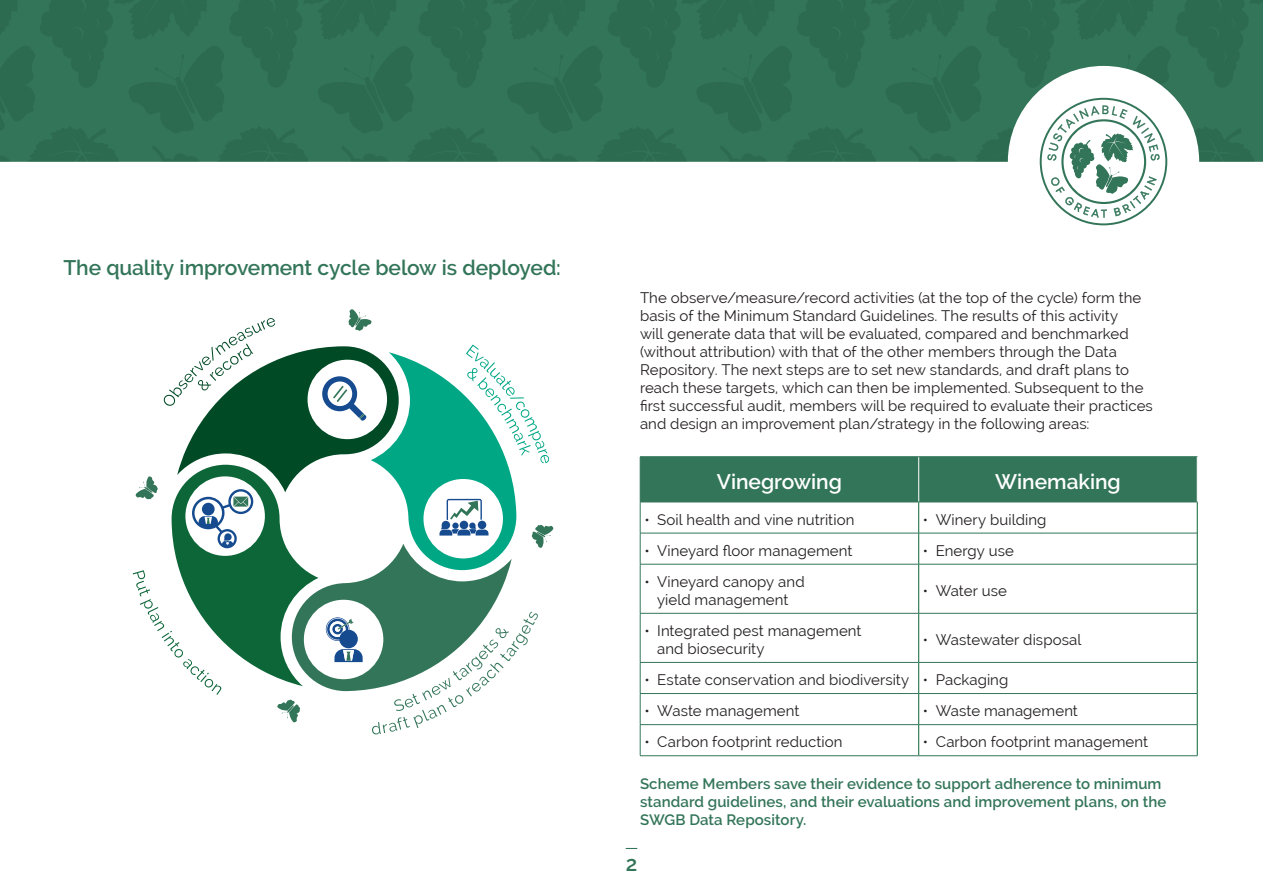
<style>
.page{position:relative;width:1263px;height:893px;background:#fff}
.page>*{position:absolute;margin:0;border:0;box-sizing:border-box;transform-origin:0 0}
.Intro{font:600 21px "Raleway";letter-spacing:-.005em;color:#337559}
.Table_H1{font:600 21px "Raleway";color:#fff}
.Body{font:15px/18px "Raleway";letter-spacing:.005em;color:#231f20}
.Intro-2{font:600 15px/18px "Raleway";letter-spacing:.005em;color:#337559}
</style>
<div class="page">
<svg style="left:0;top:0;width:1263px;height:162px;background:#307055"></svg>
<svg style="left:1008px;top:66px;width:191px;height:159px"></svg>
<svg style="left:133px;top:309px;width:421px;height:425px"></svg>
<div style="left:641px;top:457px;width:556px;height:45px;background:#337559"></div>
<hr style="left:918px;top:457px;width:1px;height:45px;background:#fff">
<hr style="left:918px;top:502px;width:1px;height:31px;background:#0c6638">
<hr style="left:918px;top:533px;width:1px;height:31px;background:#0c6638">
<hr style="left:918px;top:564px;width:1px;height:49px;background:#0c6638">
<hr style="left:918px;top:613px;width:1px;height:49px;background:#0c6638">
<hr style="left:918px;top:663px;width:1px;height:30px;background:#0c6638">
<hr style="left:918px;top:694px;width:1px;height:30px;background:#0c6638">
<hr style="left:918px;top:725px;width:1px;height:30px;background:#0c6638">
<hr style="left:640px;top:533px;width:279px;height:1px;background:#337559">
<hr style="left:919px;top:533px;width:278px;height:1px;background:#337559">
<hr style="left:640px;top:564px;width:279px;height:1px;background:#337559">
<hr style="left:919px;top:564px;width:278px;height:1px;background:#337559">
<hr style="left:640px;top:613px;width:279px;height:1px;background:#337559">
<hr style="left:919px;top:613px;width:278px;height:1px;background:#337559">
<hr style="left:640px;top:662px;width:279px;height:1px;background:#337559">
<hr style="left:919px;top:662px;width:278px;height:1px;background:#337559">
<hr style="left:640px;top:693px;width:279px;height:1px;background:#337559">
<hr style="left:919px;top:693px;width:278px;height:1px;background:#337559">
<hr style="left:640px;top:724px;width:279px;height:1px;background:#337559">
<hr style="left:919px;top:724px;width:278px;height:1px;background:#337559">
<hr style="left:640px;top:456px;width:279px;height:1px;background:#337559">
<hr style="left:640px;top:457px;width:1px;height:45px;background:#337559">
<hr style="left:919px;top:456px;width:278px;height:1px;background:#337559">
<hr style="left:640px;top:502px;width:279px;height:1px;background:#337559">
<hr style="left:640px;top:502px;width:1px;height:31px;background:#337559">
<hr style="left:919px;top:502px;width:278px;height:1px;background:#337559">
<hr style="left:640px;top:533px;width:1px;height:31px;background:#337559">
<hr style="left:640px;top:564px;width:1px;height:49px;background:#337559">
<hr style="left:640px;top:613px;width:1px;height:49px;background:#337559">
<hr style="left:640px;top:663px;width:1px;height:30px;background:#337559">
<hr style="left:640px;top:694px;width:1px;height:30px;background:#337559">
<hr style="left:640px;top:725px;width:1px;height:30px;background:#337559">
<hr style="left:640px;top:755px;width:279px;height:1px;background:#337559">
<hr style="left:919px;top:755px;width:278px;height:1px;background:#337559">
<hr style="left:1197px;top:502px;width:1px;height:31px;background:#0c6638">
<hr style="left:1197px;top:533px;width:1px;height:31px;background:#0c6638">
<hr style="left:1197px;top:564px;width:1px;height:49px;background:#0c6638">
<hr style="left:1197px;top:613px;width:1px;height:49px;background:#0c6638">
<hr style="left:1197px;top:662px;width:1px;height:31px;background:#0c6638">
<hr style="left:1197px;top:693px;width:1px;height:32px;background:#0c6638">
<hr style="left:1197px;top:725px;width:1px;height:30px;background:#0c6638">
<p class="Intro" style="left:63px;top:255px;width:499px">The quality improvement cycle below is deployed:</p>
<p class="Body" style="left:640px;top:289px;width:514px">The observe/measure/record activities (at the top of the cycle) form the basis of the Minimum Standard Guidelines. The results of this activity<br>will generate data that will be evaluated, compared and benchmarked (without attribution) with that of the other members through the Data Repository. The next steps are to set new standards, and draft plans to reach these targets, which can then be implemented. Subsequent to the first successful audit, members will be required to evaluate their practices and design an improvement plan/strategy in the following areas:</p>
<p class="Table_H1" style="left:717px;top:470px;width:127px">Vinegrowing</p>
<p class="Table_H1" style="left:995px;top:470px;width:127px">Winemaking</p>
<p class="Body" style="left:644px;top:510px;width:211px">• Soil health and vine nutrition</p>
<p class="Body" style="left:923px;top:510px;width:125px">• Winery building</p>
<p class="Body" style="left:644px;top:541px;width:209px">• Vineyard floor management</p>
<p class="Body" style="left:923px;top:541px;width:93px">• Energy use</p>
<p class="Body" style="left:644px;top:572px;width:162px;text-align:center">• Vineyard canopy and yield management</p>
<p class="Body" style="left:923px;top:581px;width:86px">• Water use</p>
<p class="Body" style="left:657px;top:622px;width:206px;text-indent:-13px">• Integrated pest management and biosecurity</p>
<p class="Body" style="left:923px;top:631px;width:160px">• Wastewater disposal</p>
<p class="Body" style="left:644px;top:671px;width:266px">• Estate conservation and biodiversity</p>
<p class="Body" style="left:923px;top:671px;width:87px">• Packaging</p>
<p class="Body" style="left:644px;top:702px;width:156px">• Waste management</p>
<p class="Body" style="left:923px;top:702px;width:156px">• Waste management</p>
<p class="Body" style="left:644px;top:733px;width:200px">• Carbon footprint reduction</p>
<p class="Body" style="left:923px;top:733px;width:227px">• Carbon footprint management</p>
<p class="Intro-2" style="left:640px;top:775px;width:528px">Scheme Members save their evidence to support adherence to minimum standard guidelines, and their evaluations and improvement plans, on the<br>SWGB Data Repository.</p>
<h1 class="Intro" style="left:626px;top:851px;width:13px">2</h1>
</div>
